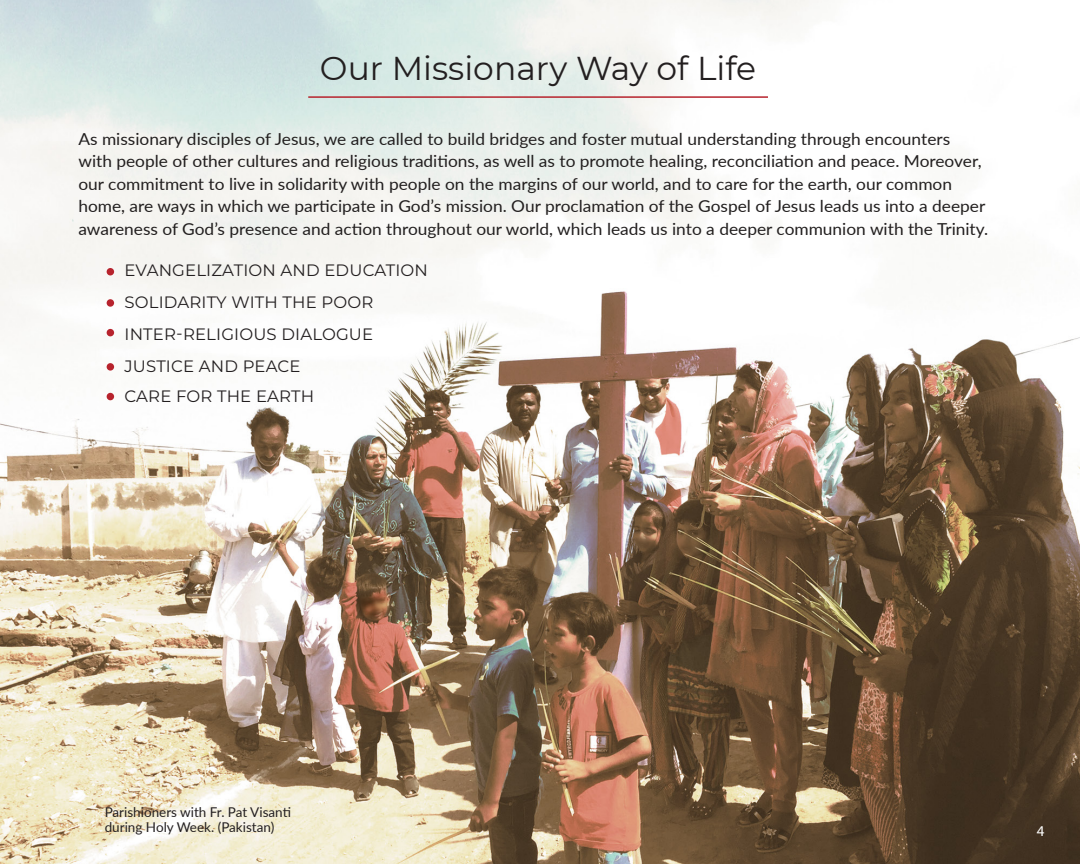
<style>
.page{position:relative;width:1080px;height:864px;background:#fff}
.page>*{position:absolute;margin:0;border:0;box-sizing:border-box;transform-origin:0 0}
.t1{font:33px "Montserrat";color:#231f20}
.t2{font:16.5px/22.5px "Lato";color:#221f1f;scale:1.05 1}
.t3{font:16.5px/32.1px "Montserrat";letter-spacing:.01em;color:#231f20}
.t4{font:15px "Myriad Pro";color:#fff}
.t5{font:13.5px/15px "Lato";color:#231f20}
</style>
<div class="page">
<img style="left:0;top:0;width:1080px;height:864px">
<hr style="left:308px;top:96px;width:460px;height:2px;background:#b7232d">
<div style="left:107px;top:268px;width:7px;height:7px;background:#b7232d;border-radius:50%"></div>
<div style="left:107px;top:299px;width:7px;height:8px;background:#b7232d;border-radius:50%"></div>
<div style="left:107px;top:329px;width:7px;height:7px;background:#b7232d;border-radius:50%"></div>
<div style="left:107px;top:363px;width:7px;height:8px;background:#b7232d;border-radius:50%"></div>
<div style="left:107px;top:393px;width:7px;height:7px;background:#b7232d;border-radius:50%"></div>
<h1 class="t1" style="left:320px;top:46px;width:438px">Our Missionary Way of Life</h1>
<p class="t2" style="left:78px;top:127px;width:868px">As missionary disciples of Jesus, we are called to build bridges and foster mutual understanding through encounters<br>with people of other cultures and religious traditions, as well as to promote healing, reconciliation and peace. Moreover, our commitment to live in solidarity with people on the margins of our world, and to care for the earth, our common home, are ways in which we participate in God’s mission. Our proclamation of the Gospel of Jesus leads us into a deeper awareness of God’s presence and action throughout our world, which leads us into a deeper communion with the Trinity.</p>
<p class="t3" style="left:125px;top:253px;width:305px">EVANGELIZATION AND EDUCATION<br>SOLIDARITY WITH THE POOR<br>INTER-RELIGIOUS DIALOGUE<br>JUSTICE AND PEACE</p>
<p class="t3" style="left:125px;top:380px;width:191px">CARE FOR THE EARTH</p>
<p class="t5" style="left:105px;top:804px;width:188px">Parishioners with Fr. Pat Visanti during Holy Week. (Pakistan)</p>
<p class="t4" style="left:1037px;top:822px;width:9px">4</p>
</div>
